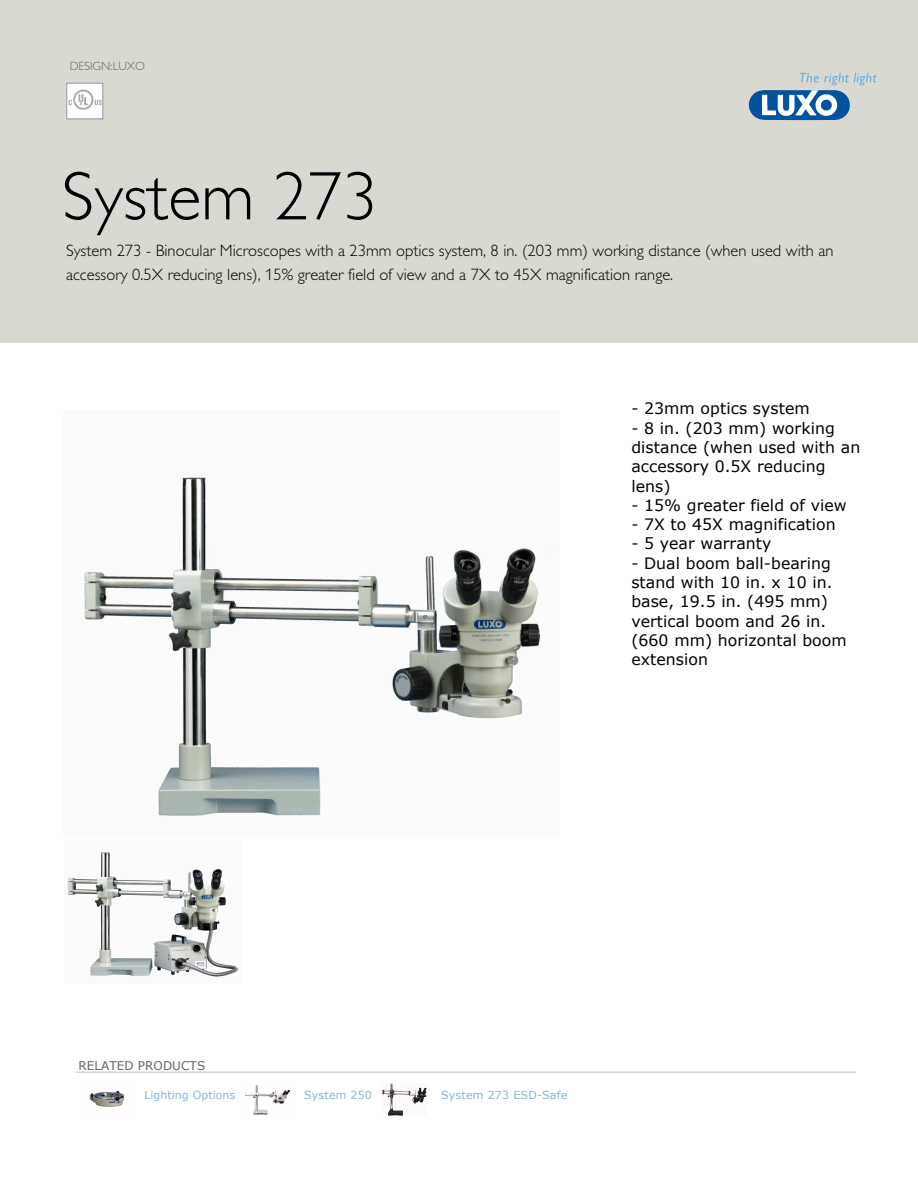
<style>
.page{position:relative;width:918px;height:1188px;background:#fff}
.page>*{position:absolute;margin:0;border:0;box-sizing:border-box;transform-origin:0 0}
.t1{font:300 69px "Gill Alt One";color:#000}
.t2{font:300 16.5px/24px "Gill Alt One";color:#000}
.t3{font:15.75px/19.4px "Verdana";letter-spacing:.005em;color:#000}
.t4{font:12px "Verdana";letter-spacing:.005em;color:#636366}
.t5{font:300 12px "Gill Alt One";color:#656661}
.t6{font:10.95px "Verdana";letter-spacing:.02em;color:#8cb1da}
</style>
<div class="page">
<div style="left:0;top:0;width:918px;height:342px;background:#d9d9d2"></div>
<svg style="left:748px;top:73px;width:128px;height:47px"></svg>
<img style="left:84px;top:477px;width:473px;height:339px">
<img style="left:67px;top:852px;width:172px;height:125px">
<div style="left:67px;top:83px;width:36px;height:36px;background:#fff"></div>
<div style="left:66px;top:83px;width:37px;height:36px;border:1px solid #8a8f9e"></div>
<svg style="left:69px;top:90px;width:33px;height:20px"></svg>
<hr style="left:77px;top:1072px;width:778px;height:1px;background:#bcbdc0">
<img style="left:89px;top:1091px;width:36px;height:16px">
<img style="left:245px;top:1085px;width:44px;height:30px">
<img style="left:382px;top:1084px;width:44px;height:32px">
<p class="t5" style="left:70px;top:59px;width:77px">DESIGN:LUXO</p>
<h1 class="t1" style="left:62px;top:157px;width:317px">System 273</h1>
<p class="t2" style="left:66px;top:239px;width:769px">System 273 - Binocular Microscopes with a 23mm optics system, 8 in. (203 mm) working distance (when used with an accessory 0.5X reducing lens), 15% greater field of view and a 7X to 45X magnification range.</p>
<p class="t3" style="left:631px;top:398px;width:180px">- 23mm optics system</p>
<p class="t3" style="left:631px;top:418px;width:231px">- 8 in. (203 mm) working distance (when used with an accessory 0.5X reducing lens)</p>
<p class="t3" style="left:631px;top:495px;width:217px">- 15% greater field of view</p>
<p class="t3" style="left:631px;top:514px;width:206px">- 7X to 45X magnification</p>
<p class="t3" style="left:631px;top:533px;width:142px">- 5 year warranty</p>
<p class="t3" style="left:631px;top:553px;width:217px">- Dual boom ball-bearing stand with 10 in. x 10 in. base, 19.5 in. (495 mm) vertical boom and 26 in. (660 mm) horizontal boom extension</p>
<p class="t4" style="left:78px;top:1058px;width:128px">RELATED PRODUCTS</p>
<p class="t6" style="left:144px;top:1088px;width:92px">Lighting Options</p>
<p class="t6" style="left:304px;top:1088px;width:69px">System 250</p>
<p class="t6" style="left:441px;top:1088px;width:128px">System 273 ESD-Safe</p>
</div>
